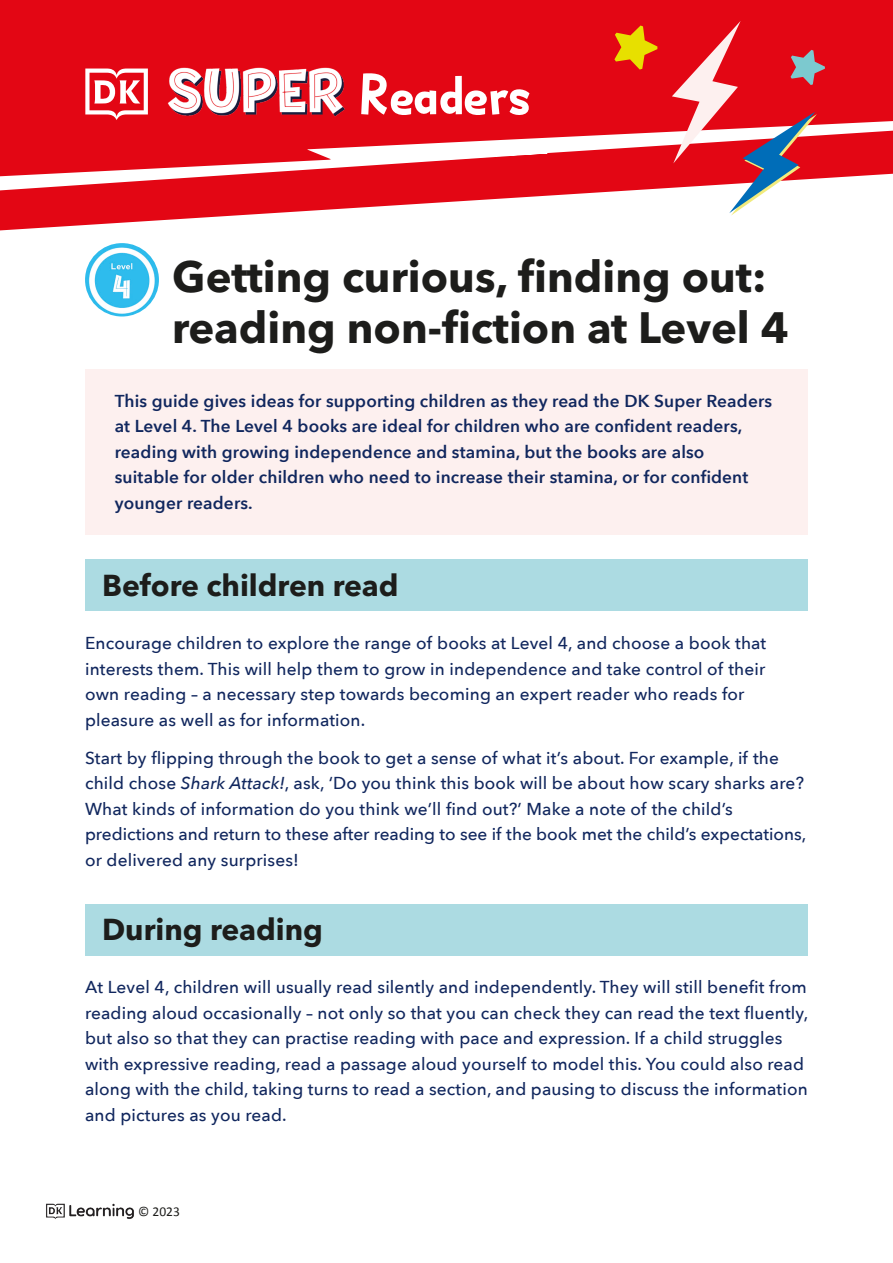
<style>
.page{position:relative;width:893px;height:1263px;background:#fff}
.page>*{position:absolute;margin:0;border:0;box-sizing:border-box;transform-origin:0 0}
.t1{font:61.05px "Bakeapple";letter-spacing:-.045em;color:#fff}
.t2{font:700 43.5px/51px "Avenir Next LT Pro";color:#1d1d1b}
.Subheaders{font:700 30px "Avenir Next LT Pro";color:#1d1d1b}
.Guidance_Body{font:500 17.25px/25.5px "Avenir Next";letter-spacing:.01em;color:#11275e}
.Demi-bold_indented_b{font:600 17.25px/25.5px "Avenir Next";letter-spacing:.01em;color:#11275e}
.t3{font:13.5px "Calibri";color:#1d1d1b}
.s1{font-style:italic}
</style>
<div class="page">
<div style="left:85px;top:369px;width:723px;height:165px;background:#fdf0ef"></div>
<div style="left:85px;top:560px;width:723px;height:51px;background:#acdbe2"></div>
<div style="left:85px;top:904px;width:723px;height:51px;background:#acdbe2"></div>
<svg style="left:0;top:0;width:893px;height:230px;fill:#e30614"></svg>
<img style="left:46px;top:1203px;width:88px;height:16px">
<svg style="left:0;top:21px;width:893px;height:195px"></svg>
<img style="left:85px;top:243px;width:74px;height:73px;border-radius:37px">
<p class="t1" style="left:358px;top:61px;width:176px">Readers</p>
<p class="t2" style="left:172px;top:251px;width:618px">Getting curious, finding out: reading non-fiction at Level 4</p>
<p class="Demi-bold_indented_b" style="left:115px;top:388px;width:659px">This guide gives ideas for supporting children as they read the DK Super Readers at Level 4. The Level 4 books are ideal for children who are confident readers, reading with growing independence and stamina, but the books are also suitable for older children who need to increase their stamina, or for confident younger readers.</p>
<p class="Subheaders" style="left:102px;top:567px;width:298px">Before children read</p>
<p class="Guidance_Body" style="left:85px;top:630px;width:683px">Encourage children to explore the range of books at Level 4, and choose a book that interests them. This will help them to grow in independence and take control of their own reading – a necessary step towards becoming an expert reader who reads for pleasure as well as for information.</p>
<p class="Guidance_Body" style="left:85px;top:744px;width:723px">Start by flipping through the book to get a sense of what it’s about. For example, if the child chose <span class="s1">Shark Attack!</span>, ask, ‘Do you think this book will be about how scary sharks are?<br>What kinds of information do you think we’ll find out?’ Make a note of the child’s predictions and return to these after reading to see if the book met the child’s expectations, or delivered any surprises!</p>
<p class="Subheaders" style="left:102px;top:911px;width:222px">During reading</p>
<p class="Guidance_Body" style="left:85px;top:974px;width:725px">At Level 4, children will usually read silently and independently. They will still benefit from reading aloud occasionally – not only so that you can check they can read the text fluently, but also so that they can practise reading with pace and expression. If a child struggles with expressive reading, read a passage aloud yourself to model this. You could also read along with the child, taking turns to read a section, and pausing to discuss the information and pictures as you read.</p>
<p class="t3" style="left:138px;top:1202px;width:43px">© 2023</p>
</div>
